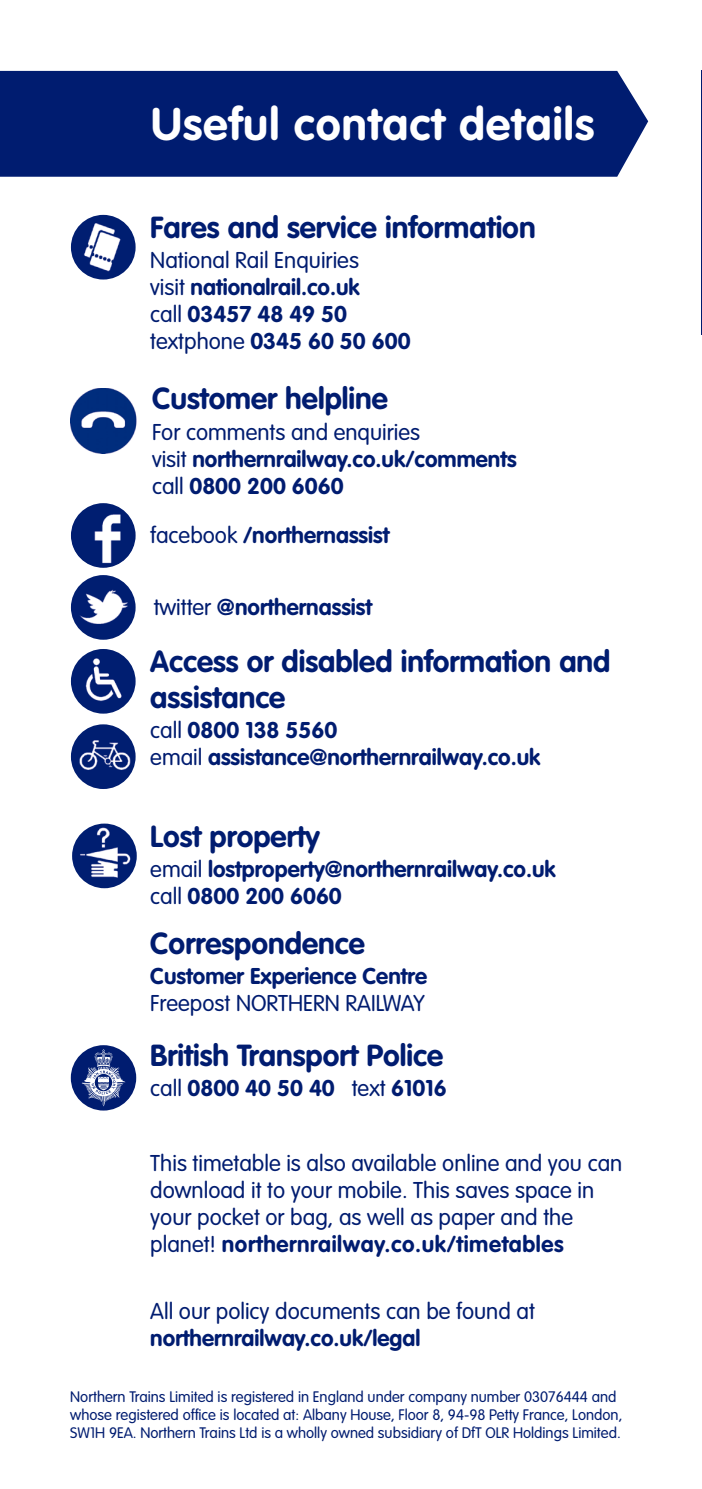
<style>
.page{position:relative;width:702px;height:1489px;background:#fff}
.page>*{position:absolute;margin:0;border:0;box-sizing:border-box;transform-origin:0 0}
.t1{font:700 45px "VAG Rounded";letter-spacing:.025em;color:#fff}
.t2{font:700 30px/36px "VAG Rounded";color:#001c70}
.t3{font:700 22.5px/27px "VAG Rounded";color:#001c70}
.t4{font:300 22.5px/27px "VAG Rounded";color:#001c70}
.t5{font:300 15px/18px "VAG Rounded";color:#001c70}
.s1{font-weight:300}
.s2{font-weight:700}
</style>
<div class="page">
<div style="left:0;top:71px;width:648px;height:106px;background:#001c70"></div>
<img style="left:71px;top:388px;width:66px;height:65px">
<img style="left:71px;top:503px;width:65px;height:65px;border-radius:32px">
<img style="left:71px;top:575px;width:65px;height:64px;border-radius:32px">
<img style="left:71px;top:649px;width:65px;height:64px;border-radius:32px">
<img style="left:71px;top:724px;width:65px;height:65px;border-radius:32px">
<img style="left:72px;top:823px;width:65px;height:65px;border-radius:32px">
<img style="left:71px;top:215px;width:65px;height:64px;border-radius:32px">
<div style="left:71px;top:1045px;width:65px;height:65px;background:#001c70;border-radius:50%"></div>
<svg style="left:82px;top:1049px;width:43px;height:57px"></svg>
<h1 class="t1" style="left:151px;top:98px;width:444px">Useful contact details</h1>
<h2 class="t2" style="left:150px;top:209px;width:387px">Fares and service information</h2>
<p class="t3" style="left:150px;top:246px;width:262px"><span class="s1">National Rail Enquiries<br>visit</span> nationalrail.co.uk<br><span class="s1">call</span> 03457 48 49 50 <span class="s1">textphone</span> 0345 60 50 600</p>
<h2 class="t2" style="left:152px;top:380px;width:237px">Customer helpline</h2>
<p class="t3" style="left:152px;top:418px;width:366px"><span class="s1">For comments and enquiries<br>visit</span> northernrailway.co.uk/comments <span class="s1">call</span> 0800 200 6060</p>
<p class="t3" style="left:150px;top:521px;width:241px"><span class="s1">facebook</span> /northernassist</p>
<p class="t3" style="left:154px;top:593px;width:220px"><span class="s1">twitter</span> @northernassist</p>
<h2 class="t2" style="left:150px;top:643px;width:461px">Access or disabled information and assistance</h2>
<p class="t3" style="left:150px;top:716px;width:391px"><span class="s1">call</span> 0800 138 5560<br><span class="s1">email</span> assistance@northernrailway.co.uk</p>
<h2 class="t2" style="left:150px;top:817px;width:171px">Lost property</h2>
<p class="t3" style="left:150px;top:855px;width:407px"><span class="s1">email</span> lostproperty@northernrailway.co.uk <span class="s1">call</span> 0800 200 6060</p>
<h2 class="t2" style="left:150px;top:924px;width:216px">Correspondence</h2>
<p class="t3" style="left:150px;top:962px;width:278px">Customer Experience Centre</p>
<p class="t4" style="left:150px;top:989px;width:276px">Freepost NORTHERN RAILWAY</p>
<h2 class="t2" style="left:150px;top:1037px;width:294px">British Transport Police</h2>
<p class="t3" style="left:150px;top:1074px;width:298px"><span class="s1">call</span> 0800 40 50 40 <span class="s1">text</span> 61016</p>
<p class="t4" style="left:150px;top:1148px;width:473px">This timetable is also available online and you can download it to your mobile. This saves space in your pocket or bag, as well as paper and the planet! <span class="s2">northernrailway.co.uk/timetables</span></p>
<p class="t4" style="left:150px;top:1297px;width:386px">All our policy documents can be found at</p>
<p class="t3" style="left:150px;top:1324px;width:271px">northernrailway.co.uk/legal</p>
<p class="t5" style="left:70px;top:1386px;width:553px">Northern Trains Limited is registered in England under company number 03076444 and whose registered office is located at: Albany House, Floor 8, 94-98 Petty France, London,<br>SW1H 9EA. Northern Trains Ltd is a wholly owned subsidiary of DfT OLR Holdings Limited.</p>
</div>
